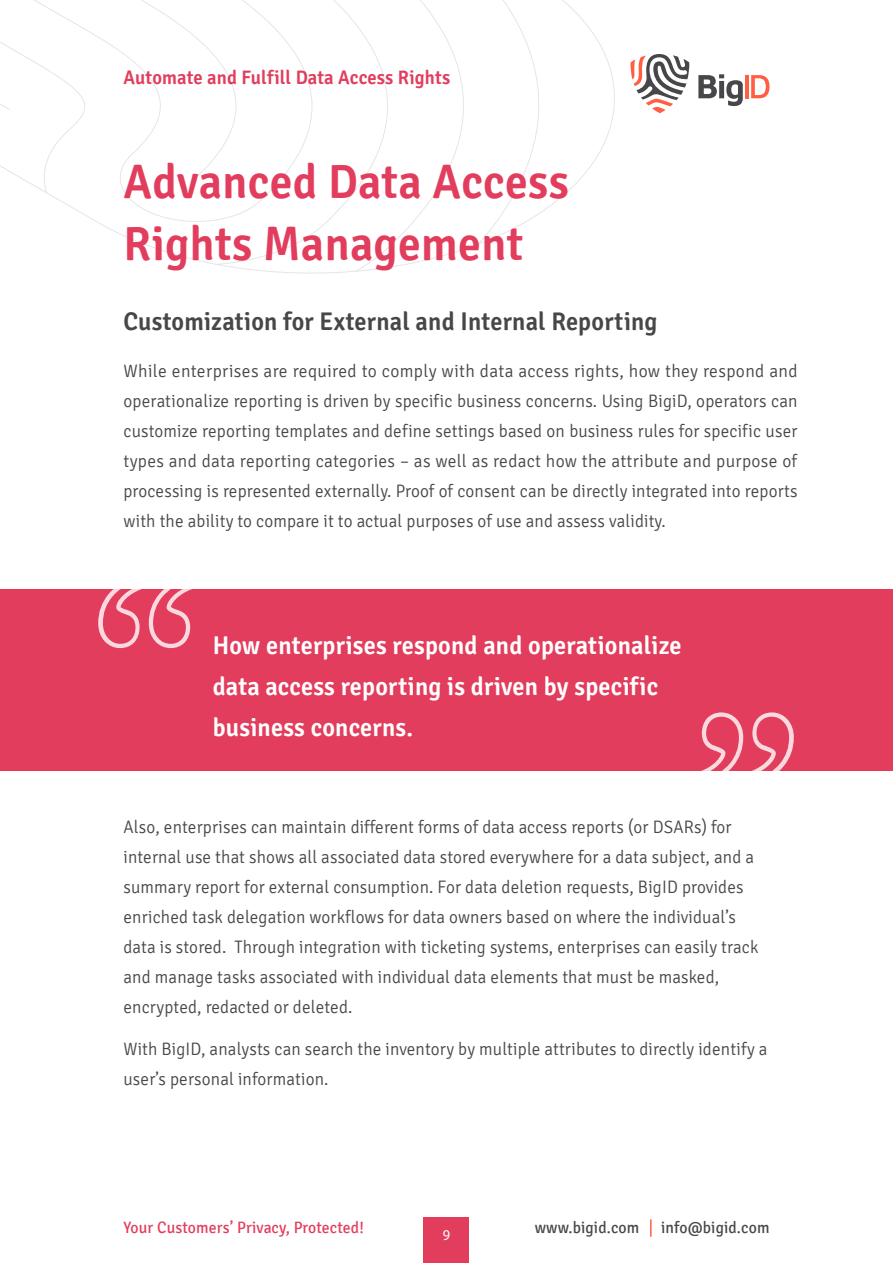
<style>
.page{position:relative;width:893px;height:1263px;background:#fff}
.page>*{position:absolute;margin:0;border:0;box-sizing:border-box;transform-origin:0 0}
.t1{font:600 48px/61.5px "Signika";letter-spacing:.01em;color:#e23d5d;scale:.95 1}
.t2{font:600 25.5px/41.1px "Signika";letter-spacing:.01em;color:#fff;scale:.95 1}
.t3{font:600 25.5px "Signika";letter-spacing:.01em;color:#47474a;scale:.95 1}
.t4{font:600 19.5px "Signika";letter-spacing:.01em;color:#e23d5d;scale:.95 1}
.t5{font:300 18px/30px "Signika";letter-spacing:.01em;color:#47474a;scale:.95 1}
.t6{font:300 18px/30px "Signika";letter-spacing:.01em;color:#47474a;text-align:justify}
.t7{font:16.5px "Signika";letter-spacing:.01em;color:#e23d5d;scale:.95 1}
.t8{font:16.5px "Signika";letter-spacing:.01em;color:#47474a;scale:.95 1}
.t9{font:15px "Myriad Pro";color:#fff;scale:.95 1}
</style>
<div class="page">
<div style="left:424px;top:1217px;width:45px;height:46px;background:#e23d5d"></div>
<svg style="left:698px;top:74px;width:45px;height:32px"></svg>
<hr style="left:745px;top:75px;width:4px;height:23px;background:#ff5e43">
<svg style="left:751px;top:75px;width:18px;height:23px"></svg>
<svg style="left:630px;top:54px;width:59px;height:59px"></svg>
<svg style="left:650px;top:1219px;width:2px;height:18px"></svg>
<svg style="left:0;top:0;width:615px;height:274px"></svg>
<div style="left:0;top:589px;width:893px;height:182px;background:#e23d5d"></div>
<svg style="left:701px;top:712px;width:93px;height:59px"></svg>
<svg style="left:98px;top:589px;width:94px;height:59px"></svg>
<p class="t4" style="left:123px;top:66px;width:345px">Automate and Fulfill Data Access Rights</p>
<h1 class="t1" style="left:123px;top:152px;width:470px">Advanced Data Access<br>Rights Management</h1>
<h2 class="t3" style="left:123px;top:307px;width:564px">Customization for External and Internal Reporting</h2>
<p class="t6" style="left:123px;top:356px;width:676px">While enterprises are required to comply with data access rights, how they respond and operationalize reporting is driven by specific business concerns. Using BigiD, operators can customize reporting templates and define settings based on business rules for specific user types and data reporting categories – as well as redact how the attribute and purpose of processing is represented externally. Proof of consent can be directly integrated into reports with the ability to compare it to actual purposes of use and assess validity.</p>
<h2 class="t2" style="left:213px;top:625px;width:495px">How enterprises respond and operationalize data access reporting is driven by specific business concerns.</h2>
<p class="t5" style="left:123px;top:812px;width:670px">Also, enterprises can maintain different forms of data access reports (or DSARs) for internal use that shows all associated data stored everywhere for a data subject, and a summary report for external consumption. For data deletion requests, BigID provides enriched task delegation workflows for data owners based on where the individual’s data is stored. Through integration with ticketing systems, enterprises can easily track and manage tasks associated with individual data elements that must be masked, encrypted, redacted or deleted.</p>
<p class="t5" style="left:123px;top:1034px;width:679px">With BigID, analysts can search the inventory by multiple attributes to directly identify a user’s personal information.</p>
<p class="t7" style="left:123px;top:1218px;width:255px">Your Customers’ Privacy, Protected!</p>
<p class="t8" style="left:535px;top:1218px;width:112px">www.bigid.com</p>
<p class="t8" style="left:661px;top:1218px;width:116px">info@bigid.com</p>
<p class="t9" style="left:443px;top:1225px;width:9px">9</p>
</div>
